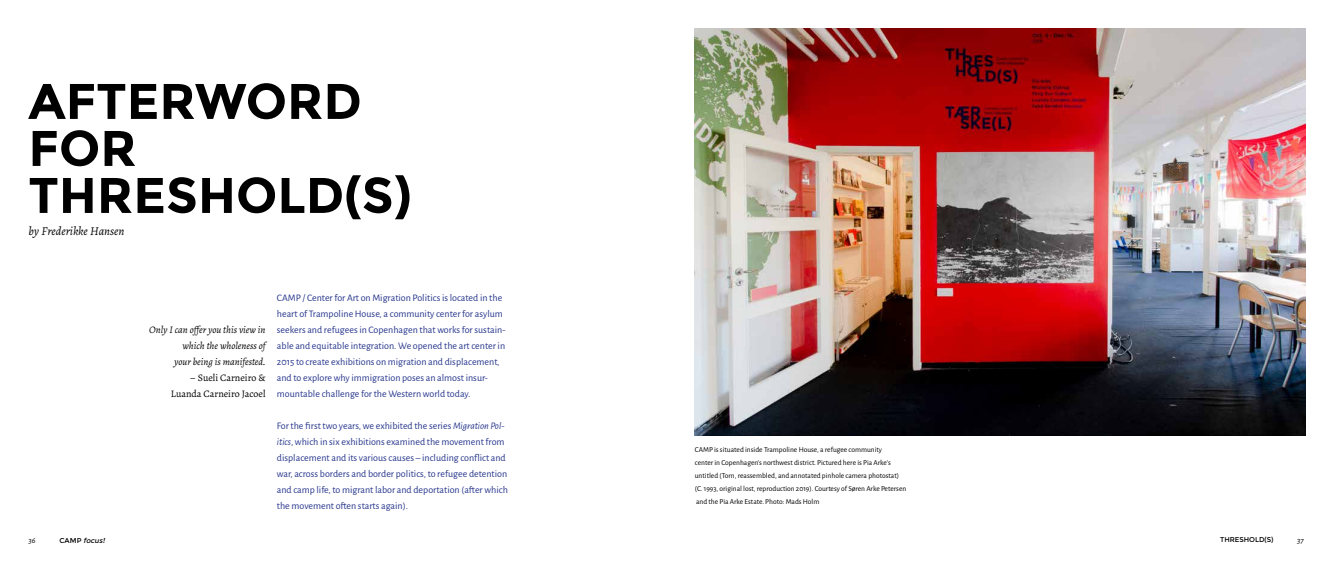
<style>
.page{position:relative;width:1333px;height:567px;background:#fff}
.page>*{position:absolute;margin:0;border:0;box-sizing:border-box;transform-origin:0 0}
.t1{font:700 50px/47px "Montserrat";color:#000}
.t2{font:italic 12px "Alegreya";color:#000}
.t3{font:10px/16px "Alegreya Sans";color:#26358c}
.t4{font:italic 10px/16px "Alegreya";color:#000;text-align:right}
.t5{font:10px/16px "Alegreya";color:#000;text-align:right}
.t6{font:italic 8px "Alegreya Sans";color:#000}
.t7{font:7.5px/13px "Alegreya Sans";color:#000}
.t8{font:7px "Montserrat";color:#000}
.t9{font:italic 7px "Montserrat";color:#000}
.s1{font-style:italic}
.s2{font-style:normal}
</style>
<div class="page">
<img style="left:694px;top:28px;width:610px;height:407px">
<h1 class="t1" style="left:28px;top:78px;width:385px">AFTERWORD<br>FOR<br>THRESHOLD(S)</h1>
<p class="t2" style="left:28px;top:224px;width:98px">by Frederikke Hansen</p>
<p class="t4" style="left:149px;top:322px;width:118px">Only I can offer you this view in which the wholeness of<br>your being is manifested.</p>
<p class="t5" style="left:171px;top:370px;width:96px">– Sueli Carneiro &amp;<br>Luanda Carneiro Jacoel</p>
<p class="t3" style="left:277px;top:290px;width:230px">CAMP / Center for Art on Migration Politics is located in the heart of Trampoline House, a community center for asylum seekers and refugees in Copenhagen that works for sustain&shy;able and equitable integration. We opened the art center in 2015 to create exhibitions on migration and displacement, and to explore why immigration poses an almost insur&shy;mountable challenge for the Western world today.</p>
<p class="t3" style="left:277px;top:418px;width:232px">For the first two years, we exhibited the series <span class="s1">Migration Pol&shy;itics</span>, which in six exhibitions examined the movement from displacement and its various causes – including conflict and war, across borders and border politics, to refugee detention and camp life, to migrant labor and deportation (after which the movement often starts again).</p>
<p class="t7" style="left:694px;top:442px;width:213px">CAMP is situated inside Trampoline House, a refugee community<br>center in Copenhagen’s northwest district. Pictured here is Pia Arke’s untitled (Torn, reassembled, and annotated pinhole camera photostat) (C. 1993, original lost, reproduction 2019). Courtesy of Søren Arke Petersen and the Pia Arke Estate. Photo: Mads Holm</p>
<p class="t6" style="left:28px;top:535px;width:9px">36</p>
<p class="t9" style="left:59px;top:536px;width:48px"><span class="s2">CAMP</span> focus!</p>
<p class="t8" style="left:1219px;top:536px;width:55px">THRESHOLD(S)</p>
<p class="t6" style="left:1296px;top:535px;width:8px">37</p>
</div>
